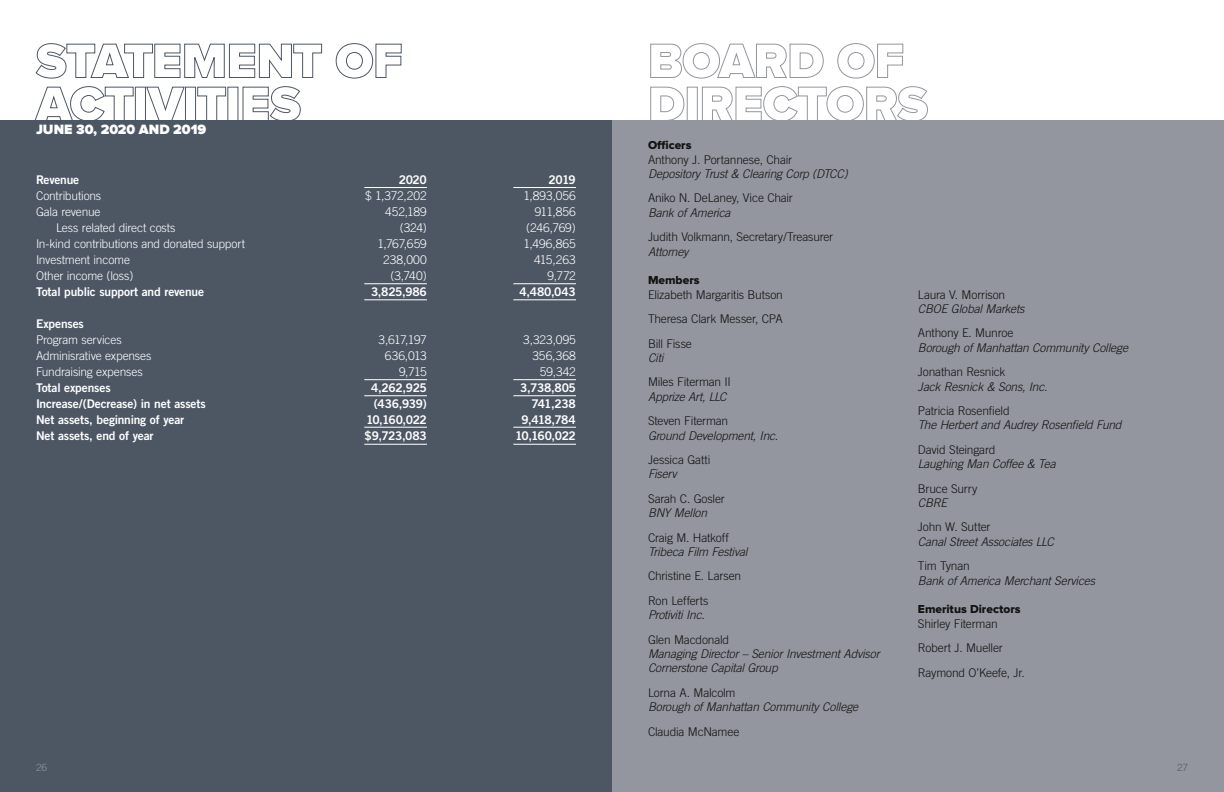
<style>
.page{position:relative;width:1224px;height:792px;background:#fff}
.page>*{position:absolute;margin:0;border:0;box-sizing:border-box;transform-origin:0 0}
.t1{font:900 14px "Proxima Nova";color:#fff}
.t2{font:300 12px/24.4px "Trade Gothic";letter-spacing:-.015em;color:#121212}
.t3{font:italic 300 12px/14.4px "Trade Gothic";letter-spacing:-.015em;color:#121212}
.t4{font:300 12px/16px "Trade Gothic";letter-spacing:-.015em;color:#fff;text-align:right}
.t5{font:12px/16px "Trade Gothic Bold Two";letter-spacing:-.015em;color:#fff;text-align:right}
.t6{font:12px "Proxima Nova Extrabld";color:#121212}
.t7{font:300 12px/16px "Trade Gothic";letter-spacing:-.04em;color:#fff;text-align:right}
.t8{font:300 10px "Trade Gothic";color:#93969e}
.t9{font:300 10px "Trade Gothic";color:#4d5764}
</style>
<div class="page">
<div style="left:0;top:121px;width:612px;height:671px;background:#4d5764"></div>
<div style="left:612px;top:121px;width:612px;height:671px;background:#93969e"></div>
<svg style="left:35px;top:43px;width:287px;height:36px"></svg>
<svg style="left:335px;top:43px;width:67px;height:36px"></svg>
<svg style="left:34px;top:86px;width:100px;height:35px"></svg>
<div style="left:135px;top:87px;width:11px;height:34px;border:1px solid #4d5764"></div>
<svg style="left:146px;top:86px;width:39px;height:35px"></svg>
<div style="left:185px;top:87px;width:11px;height:34px;border:1px solid #4d5764"></div>
<svg style="left:197px;top:86px;width:29px;height:35px"></svg>
<svg style="left:242px;top:86px;width:59px;height:35px"></svg>
<svg style="left:650px;top:43px;width:174px;height:36px"></svg>
<svg style="left:837px;top:43px;width:67px;height:36px"></svg>
<svg style="left:650px;top:86px;width:35px;height:35px"></svg>
<div style="left:687px;top:87px;width:11px;height:34px;border:1px solid #93969e"></div>
<svg style="left:702px;top:86px;width:226px;height:35px"></svg>
<hr style="left:513px;top:187px;width:63px;height:1px;background:#fff">
<hr style="left:513px;top:444px;width:63px;height:1px;background:#fff">
<hr style="left:513px;top:427px;width:63px;height:1px;background:#fff">
<hr style="left:513px;top:396px;width:63px;height:1px;background:#fff">
<hr style="left:513px;top:379px;width:63px;height:1px;background:#fff">
<hr style="left:364px;top:187px;width:63px;height:1px;background:#fff">
<hr style="left:364px;top:444px;width:63px;height:1px;background:#fff">
<hr style="left:364px;top:427px;width:63px;height:1px;background:#fff">
<hr style="left:364px;top:396px;width:63px;height:1px;background:#fff">
<hr style="left:364px;top:300px;width:63px;height:1px;background:#fff">
<hr style="left:513px;top:300px;width:63px;height:1px;background:#fff">
<hr style="left:364px;top:379px;width:63px;height:1px;background:#fff">
<hr style="left:364px;top:284px;width:63px;height:1px;background:#fff">
<hr style="left:513px;top:284px;width:63px;height:1px;background:#fff">
<p class="t1" style="left:36px;top:123px;width:172px">JUNE 30, 2020 AND 2019</p>
<p class="t5" style="left:36px;top:171px;width:45px">Revenue</p>
<p class="t4" style="left:36px;top:187px;width:67px">Contributions</p>
<p class="t4" style="left:36px;top:203px;width:66px">Gala revenue</p>
<p class="t4" style="left:56px;top:219px;width:121px">Less related direct costs</p>
<p class="t4" style="left:36px;top:235px;width:211px">In-kind contributions and donated support</p>
<p class="t4" style="left:36px;top:251px;width:96px">Investment income</p>
<p class="t4" style="left:36px;top:267px;width:99px">Other income (loss)</p>
<p class="t5" style="left:36px;top:283px;width:170px">Total public support and revenue</p>
<p class="t5" style="left:36px;top:315px;width:49px">Expenses</p>
<p class="t4" style="left:36px;top:331px;width:117px;text-align:left">Program services<br>Adminisrative expenses<br>Fundraising expenses</p>
<p class="t5" style="left:36px;top:379px;width:171px;text-align:left">Total expenses<br>Increase/(Decrease) in net assets<br>Net assets, beginning of year<br>Net assets, end of year</p>
<p class="t5" style="left:399px;top:171px;width:30px">2020</p>
<p class="t4" style="left:365px;top:187px;width:63px">$ 1,372,202<br>452,189 (324)<br>1,767,659<br>238,000 (3,740)</p>
<p class="t5" style="left:371px;top:283px;width:57px">3,825,986</p>
<p class="t7" style="left:379px;top:331px;width:50px">3,617,197<br>636,013<br>9,715</p>
<p class="t5" style="left:364px;top:379px;width:64px">4,262,925 (436,939)<br>10,160,022 $9,723,083</p>
<p class="t5" style="left:549px;top:171px;width:29px">2019</p>
<p class="t4" style="left:524px;top:187px;width:54px">1,893,056<br>911,856 (246,769)<br>1,496,865<br>415,263<br>9,772</p>
<p class="t5" style="left:520px;top:283px;width:58px">4,480,043</p>
<p class="t4" style="left:523px;top:331px;width:54px">3,323,095<br>356,368<br>59,342</p>
<p class="t5" style="left:515px;top:379px;width:62px">3,738,805<br>741,238<br>9,418,784<br>10,160,022</p>
<p class="t6" style="left:648px;top:140px;width:45px">Officers</p>
<p class="t2" style="left:648px;top:147px;width:146px">Anthony J. Portannese, Chair</p>
<p class="t3" style="left:648px;top:166px;width:201px">Depository Trust &amp; Clearing Corp (DTCC)</p>
<p class="t2" style="left:648px;top:186px;width:146px">Aniko N. DeLaney, Vice Chair</p>
<p class="t3" style="left:648px;top:205px;width:84px">Bank of America</p>
<p class="t2" style="left:648px;top:225px;width:187px">Judith Volkmann, Secretary/Treasurer</p>
<p class="t3" style="left:648px;top:244px;width:42px">Attorney</p>
<p class="t6" style="left:648px;top:275px;width:53px">Members</p>
<p class="t2" style="left:648px;top:282px;width:136px;text-align:justify">Elizabeth Margaritis Butson Theresa Clark Messer, CPA Bill Fisse</p>
<p class="t3" style="left:648px;top:350px;width:17px">Citi</p>
<p class="t2" style="left:648px;top:370px;width:84px">Miles Fiterman II</p>
<p class="t3" style="left:648px;top:389px;width:80px">Apprize Art, LLC</p>
<p class="t2" style="left:648px;top:409px;width:82px">Steven Fiterman</p>
<p class="t3" style="left:648px;top:428px;width:132px">Ground Development, Inc.</p>
<p class="t2" style="left:648px;top:447px;width:64px">Jessica Gatti</p>
<p class="t3" style="left:648px;top:467px;width:30px">Fiserv</p>
<p class="t2" style="left:648px;top:486px;width:78px">Sarah C. Gosler</p>
<p class="t3" style="left:648px;top:506px;width:61px">BNY Mellon</p>
<p class="t2" style="left:648px;top:525px;width:82px">Craig M. Hatkoff</p>
<p class="t3" style="left:648px;top:544px;width:101px">Tribeca Film Festival</p>
<p class="t2" style="left:648px;top:564px;width:95px">Christine E. Larsen<br>Ron Lefferts</p>
<p class="t3" style="left:648px;top:607px;width:58px">Protiviti Inc.</p>
<p class="t2" style="left:648px;top:627px;width:83px">Glen Macdonald</p>
<p class="t3" style="left:648px;top:646px;width:233px">Managing Director – Senior Investment Advisor<br>Cornerstone Capital Group</p>
<p class="t2" style="left:648px;top:680px;width:89px">Lorna A. Malcolm</p>
<p class="t3" style="left:648px;top:699px;width:212px">Borough of Manhattan Community College</p>
<p class="t2" style="left:648px;top:719px;width:93px">Claudia McNamee</p>
<p class="t2" style="left:918px;top:282px;width:89px">Laura V. Morrison</p>
<p class="t3" style="left:918px;top:301px;width:108px">CBOE Global Markets</p>
<p class="t2" style="left:918px;top:321px;width:97px">Anthony E. Munroe</p>
<p class="t3" style="left:918px;top:340px;width:212px">Borough of Manhattan Community College</p>
<p class="t2" style="left:918px;top:360px;width:89px">Jonathan Resnick</p>
<p class="t3" style="left:918px;top:379px;width:131px">Jack Resnick &amp; Sons, Inc.</p>
<p class="t2" style="left:918px;top:398px;width:93px">Patricia Rosenfield</p>
<p class="t3" style="left:918px;top:418px;width:205px">The Herbert and Audrey Rosenfield Fund</p>
<p class="t2" style="left:918px;top:437px;width:79px">David Steingard</p>
<p class="t3" style="left:918px;top:457px;width:139px">Laughing Man Coffee &amp; Tea</p>
<p class="t2" style="left:918px;top:476px;width:61px">Bruce Surry</p>
<p class="t3" style="left:918px;top:495px;width:31px">CBRE</p>
<p class="t2" style="left:918px;top:515px;width:74px">John W. Sutter</p>
<p class="t3" style="left:918px;top:534px;width:137px">Canal Street Associates LLC</p>
<p class="t2" style="left:918px;top:554px;width:53px">Tim Tynan</p>
<p class="t3" style="left:918px;top:573px;width:179px">Bank of America Merchant Services</p>
<p class="t6" style="left:918px;top:604px;width:104px">Emeritus Directors</p>
<p class="t2" style="left:918px;top:611px;width:108px">Shirley Fiterman<br>Robert J. Mueller<br>Raymond O’Keefe, Jr.</p>
<p class="t8" style="left:36px;top:762px;width:13px">26</p>
<p class="t9" style="left:1177px;top:762px;width:12px">27</p>
</div>
